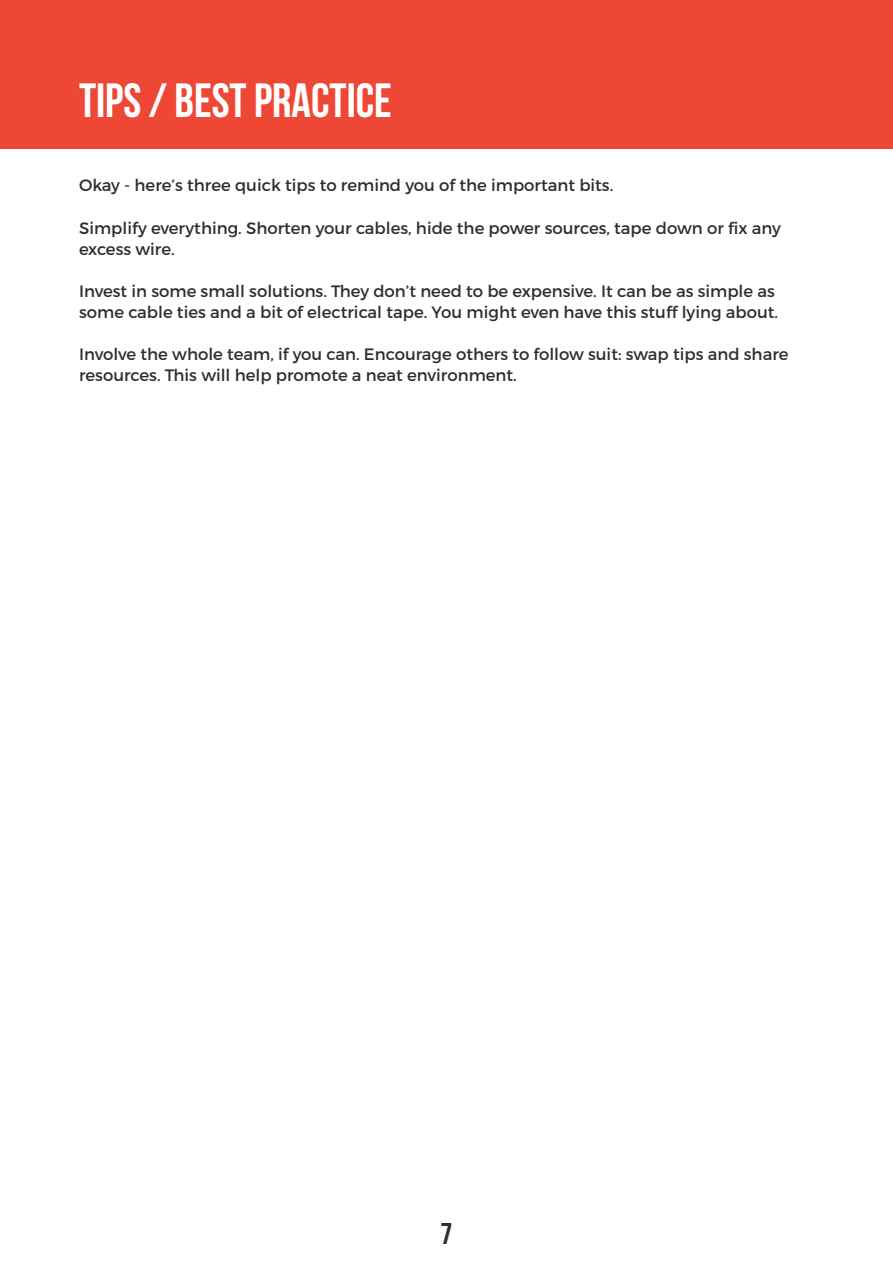
<style>
.page{position:relative;width:893px;height:1263px;background:#fff}
.page>*{position:absolute;margin:0;border:0;box-sizing:border-box;transform-origin:0 0}
.t1{font:700 48px "Bebas Neue";color:#fff}
.t2{font:700 30px "Bebas Neue";color:#2e2e2e}
.t3{font:16.5px/21px "Montserrat";color:#2e2e2e}
</style>
<div class="page">
<div style="left:0;top:0;width:893px;height:148px;background:#ee4735"></div>
<p class="t1" style="left:79px;top:74px;width:314px">TIPS / BEST PRACTICE</p>
<p class="t3" style="left:79px;top:175px;width:536px">Okay - here’s three quick tips to remind you of the important bits.</p>
<p class="t3" style="left:79px;top:217px;width:703px">Simplify everything. Shorten your cables, hide the power sources, tape down or fix any excess wire.</p>
<p class="t3" style="left:79px;top:280px;width:700px">Invest in some small solutions. They don’t need to be expensive. It can be as simple as some cable ties and a bit of electrical tape. You might even have this stuff lying about.</p>
<p class="t3" style="left:79px;top:343px;width:711px">Involve the whole team, if you can. Encourage others to follow suit: swap tips and share resources. This will help promote a neat environment.</p>
<h2 class="t2" style="left:441px;top:1217px;width:13px">7</h2>
</div>
